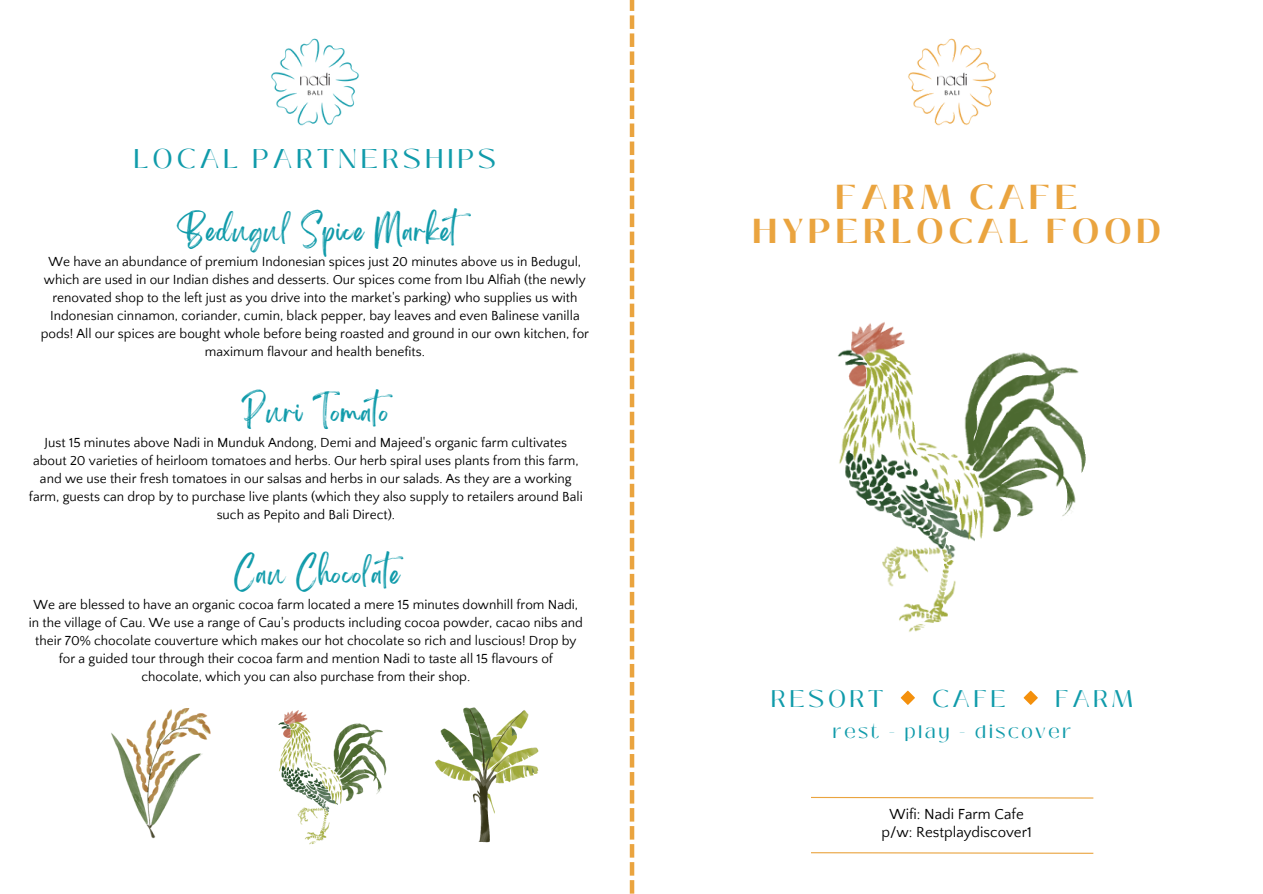
<style>
.page{position:relative;width:1263px;height:894px;background:#fff}
.page>*{position:absolute;margin:0;border:0;box-sizing:border-box;transform-origin:0 0}
.t1{font:700 34.5px "Black Mango";letter-spacing:.145em;color:#eaa43f}
.t2{font:27px "Black Mango";letter-spacing:.145em;color:#109baa}
.t3{font:24.6px "Brightwall";letter-spacing:.035em;color:#109baa}
.t4{font:24px "Black Mango";letter-spacing:.145em;color:#109baa}
.t5{font:18px "Black Mango";letter-spacing:.145em;color:#109baa}
.t6{font:15px "Quattrocento Sans";color:#000}
.t7{font:13.5px/18px "Quattrocento Sans";color:#000;text-align:center}
</style>
<div class="page">
<img style="left:111px;top:708px;width:100px;height:131px">
<img style="left:908px;top:38px;width:88px;height:88px">
<img style="left:271px;top:38px;width:88px;height:88px">
<img style="left:837px;top:322px;width:249px;height:310px">
<svg style="left:811px;top:796px;width:283px;height:2px"></svg>
<svg style="left:811px;top:852px;width:283px;height:2px"></svg>
<img style="left:278px;top:710px;width:109px;height:135px">
<img style="left:435px;top:707px;width:104px;height:136px">
<svg style="left:630px;top:0;width:4px;height:893px"></svg>
<p class="t2" style="left:134px;top:139px;width:364px">LOCAL PARTNERSHIPS</p>
<p class="t3" style="left:177px;top:222px;width:304px">Bedugul Spice Market</p>
<p class="t7" style="left:41px;top:253px;width:550px">We have an abundance of premium Indonesian spices just 20 minutes above us in Bedugul, which are used in our Indian dishes and desserts. Our spices come from Ibu Alfiah (the newly renovated shop to the left just as you drive into the market's parking) who supplies us with Indonesian cinnamon, coriander, cumin, black pepper, bay leaves and even Balinese vanilla pods! All our spices are bought whole before being roasted and ground in our own kitchen, for maximum flavour and health benefits.</p>
<p class="t3" style="left:241px;top:402px;width:162px">Puri Tomato</p>
<p class="t7" style="left:29px;top:433px;width:555px">Just 15 minutes above Nadi in Munduk Andong, Demi and Majeed's organic farm cultivates about 20 varieties of heirloom tomatoes and herbs. Our herb spiral uses plants from this farm, and we use their fresh tomatoes in our salsas and herbs in our salads. As they are a working farm, guests can drop by to purchase live plants (which they also supply to retailers around Bali such as Pepito and Bali Direct).</p>
<p class="t3" style="left:234px;top:565px;width:180px">Cau Chocolate</p>
<p class="t7" style="left:29px;top:595px;width:556px">We are blessed to have an organic cocoa farm located a mere 15 minutes downhill from Nadi, in the village of Cau. We use a range of Cau's products including cocoa powder, cacao nibs and their 70% chocolate couverture which makes our hot chocolate so rich and luscious! Drop by for a guided tour through their cocoa farm and mention Nadi to taste all 15 flavours of chocolate, which you can also purchase from their shop.</p>
<p class="t1" style="left:835px;top:171px;width:244px">FARM CAFE</p>
<p class="t1" style="left:753px;top:205px;width:410px">HYPERLOCAL FOOD</p>
<p class="t4" style="left:771px;top:680px;width:114px">RESORT</p>
<p class="t4" style="left:932px;top:680px;width:75px">CAFE</p>
<p class="t4" style="left:1055px;top:680px;width:80px">FARM</p>
<p class="t5" style="left:833px;top:717px;width:240px">rest - play - discover</p>
<p class="t6" style="left:889px;top:806px;width:136px">Wifi: Nadi Farm Cafe</p>
<p class="t6" style="left:881px;top:824px;width:152px">p/w: Restplaydiscover1</p>
</div>
